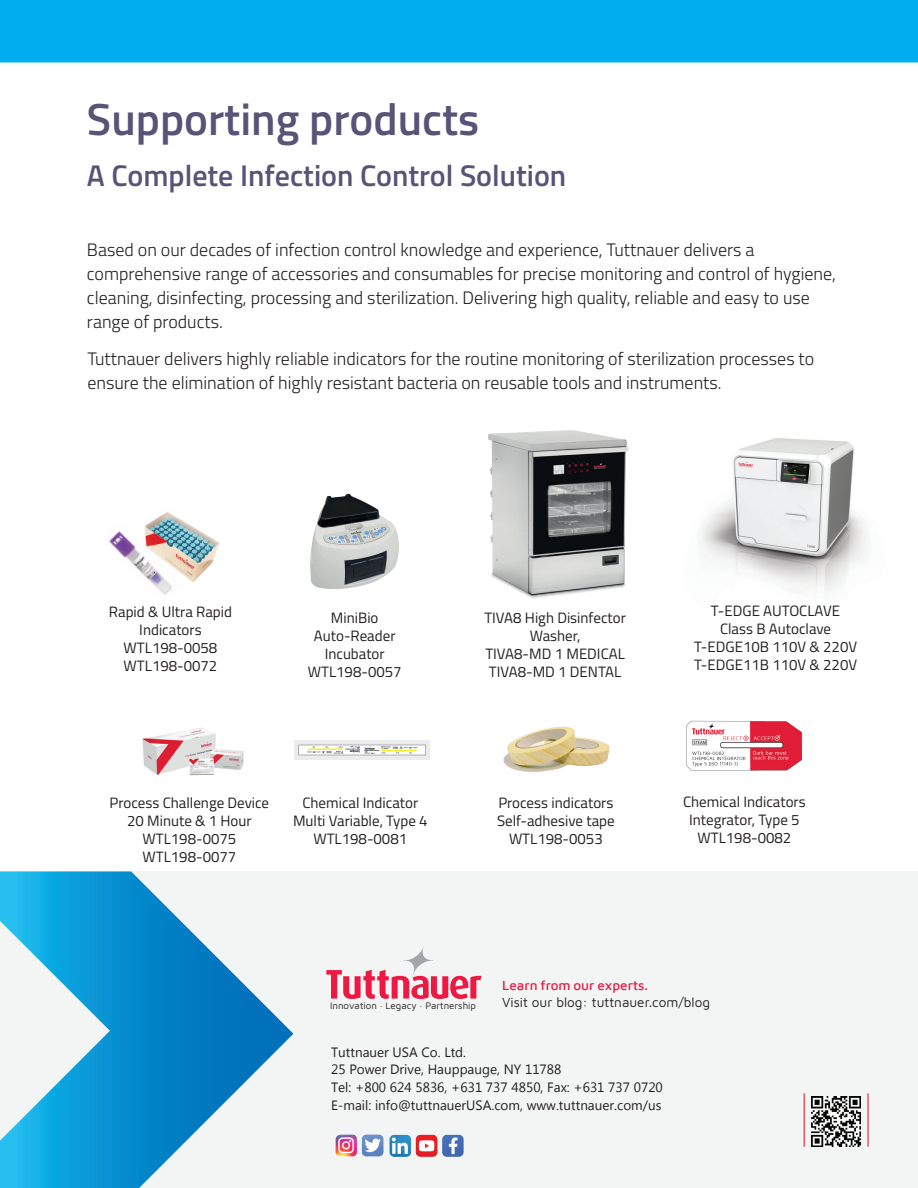
<style>
.page{position:relative;width:918px;height:1188px;background:#fff}
.page>*{position:absolute;margin:0;border:0;box-sizing:border-box;transform-origin:0 0}
.t1{font:600 45px "Titillium";color:#585377}
.t2{font:600 30px "Titillium";color:#585377}
.t3{font:300 18px/24px "Titillium";color:#231f20}
.t4{font:15px/18px "Titillium";color:#231f20;text-align:center}
.t5{font:13.5px/18px "Microsoft Tai Le";color:#231f20}
.t6{font:13.5px "Maven Pro";color:#231f20}
.t7{font:500 13.5px "Maven Pro";color:#ed1943}
.t8{font:9.6px "Maven Pro";color:#231f20}
</style>
<div class="page">
<img style="left:700px;top:438px;width:169px;height:154px">
<div style="left:0;top:871px;width:918px;height:317px;background:#f3f4f4"></div>
<svg style="left:0;top:871px;width:293px;height:317px"></svg>
<svg style="left:326px;top:946px;width:156px;height:53px"></svg>
<img style="left:362px;top:1135px;width:12px;height:22px">
<img style="left:416px;top:1135px;width:22px;height:22px">
<img style="left:811px;top:1097px;width:50px;height:50px">
<hr style="left:804px;top:1093px;width:1px;height:54px;background:#ed1f26">
<hr style="left:867px;top:1093px;width:2px;height:54px;background:#ed1f26">
<img style="left:310px;top:493px;width:89px;height:96px">
<img style="left:151px;top:511px;width:69px;height:72px">
<img style="left:109px;top:522px;width:74px;height:73px">
<div style="left:0;top:0;width:918px;height:63px;background:#00aeef"></div>
<img style="left:503px;top:726px;width:107px;height:46px">
<img style="left:295px;top:740px;width:134px;height:19px">
<img style="left:686px;top:720px;width:116px;height:51px">
<img style="left:142px;top:727px;width:102px;height:49px">
<img style="left:488px;top:430px;width:141px;height:168px">
<h1 class="t1" style="left:87px;top:85px;width:394px">Supporting products</h1>
<h2 class="t2" style="left:87px;top:152px;width:481px">A Complete Infection Control Solution</h2>
<p class="t3" style="left:87px;top:237px;width:751px">Based on our decades of infection control knowledge and experience, Tuttnauer delivers a comprehensive range of accessories and consumables for precise monitoring and control of hygiene, cleaning, disinfecting, processing and sterilization. Delivering high quality, reliable and easy to use range of products.</p>
<p class="t3" style="left:87px;top:346px;width:728px">Tuttnauer delivers highly reliable indicators for the routine monitoring of sterilization processes to ensure the elimination of highly resistant bacteria on reusable tools and instruments.</p>
<p class="t4" style="left:109px;top:602px;width:125px">Rapid &amp; Ultra Rapid<br>Indicators<br>WTL198-0058<br>WTL198-0072</p>
<p class="t4" style="left:308px;top:608px;width:95px">MiniBio<br>Auto-Reader<br>Incubator<br>WTL198-0057</p>
<p class="t4" style="left:484px;top:608px;width:143px">TIVA8 High Disinfector<br>Washer,<br>TIVA8-MD 1 MEDICAL<br>TIVA8-MD 1 DENTAL</p>
<p class="t4" style="left:694px;top:601px;width:165px">T-EDGE AUTOCLAVE<br>Class B Autoclave<br>T-EDGE10B 110V &amp; 220V<br>T-EDGE11B 110V &amp; 220V</p>
<p class="t4" style="left:110px;top:793px;width:161px">Process Challenge Device<br>20 Minute &amp; 1 Hour<br>WTL198-0075<br>WTL198-0077</p>
<p class="t4" style="left:497px;top:793px;width:119px">Process indicators<br>Self-adhesive tape<br>WTL198-0053</p>
<p class="t4" style="left:293px;top:793px;width:136px">Chemical Indicator<br>Multi Variable, Type 4<br>WTL198-0081</p>
<p class="t4" style="left:683px;top:793px;width:124px">Chemical Indicators<br>Integrator, Type 5<br>WTL198-0082</p>
<p class="t7" style="left:502px;top:976px;width:147px">Learn from our experts.</p>
<p class="t8" style="left:330px;top:999px;width:147px">Innovation · Legacy · Partnership</p>
<p class="t6" style="left:502px;top:993px;width:210px">Visit our blog: tuttnauer.com/blog</p>
<p class="t5" style="left:331px;top:1044px;width:333px">Tuttnauer USA Co. Ltd.<br>25 Power Drive, Hauppauge, NY 11788<br>Tel: +800 624 5836, +631 737 4850, Fax: +631 737 0720<br>E-mail: info@tuttnauerUSA.com, www.tuttnauer.com/us</p>
</div>
